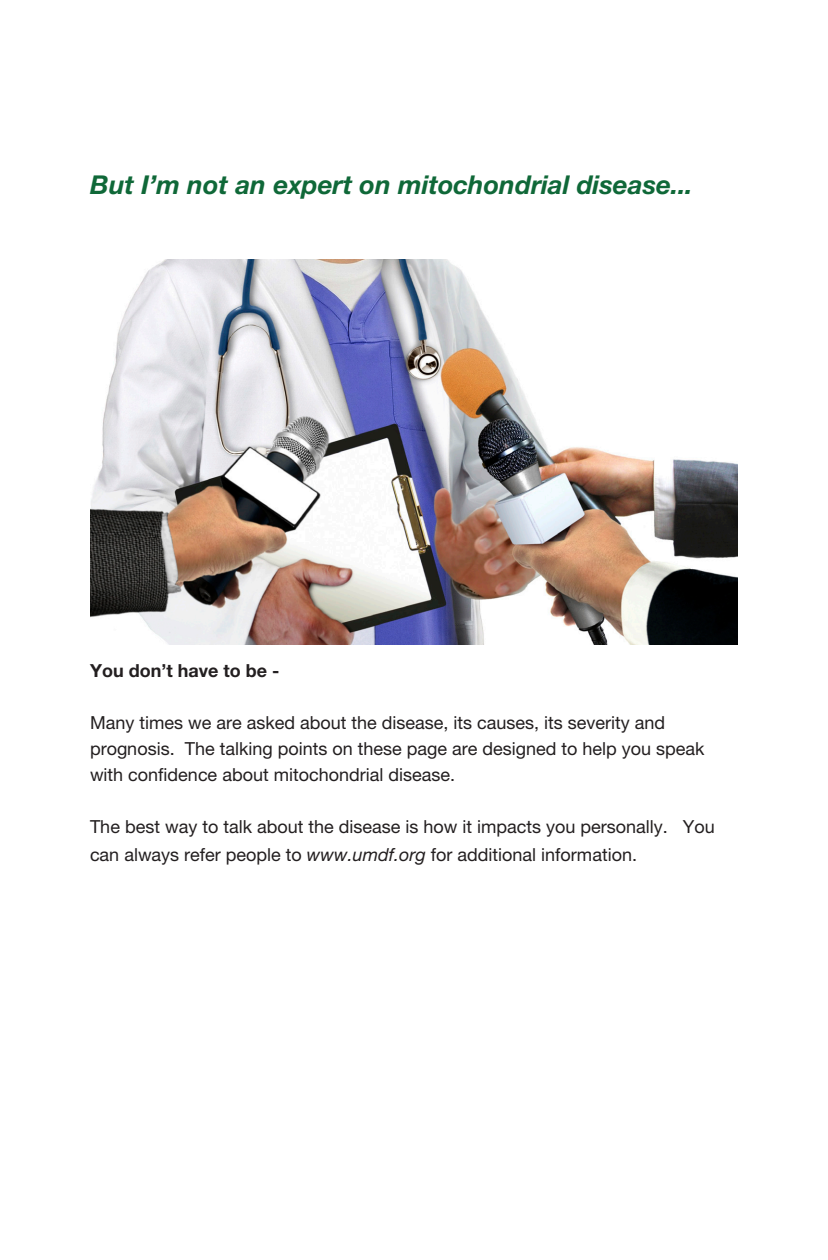
<style>
.page{position:relative;width:828px;height:1260px;background:#fff}
.page>*{position:absolute;margin:0;border:0;box-sizing:border-box;transform-origin:0 0}
.t1{font:italic 700 26px "Helvetica Neue LT Pro";color:#0f6838}
.t2{font:18px/26px "Helvetica Neue LT Pro";color:#231f20}
.t3{font:700 18px "Helvetica Neue LT Pro";color:#231f20}
.s1{font-style:italic}
</style>
<div class="page">
<img style="left:90px;top:260px;width:648px;height:384px">
<p class="t1" style="left:90px;top:168px;width:604px">But I’m not an expert on mitochondrial disease...</p>
<p class="t3" style="left:90px;top:659px;width:191px">You don’t have to be -</p>
<p class="t2" style="left:90px;top:709px;width:616px">Many times we are asked about the disease, its causes, its severity and prognosis. The talking points on these page are designed to help you speak with confidence about mitochondrial disease.</p>
<p class="t2" style="left:90px;top:812px;width:626px;line-height:28px">The best way to talk about the disease is how it impacts you personally. You can always refer people to <span class="s1">www.umdf.org</span> for additional information.</p>
</div>
